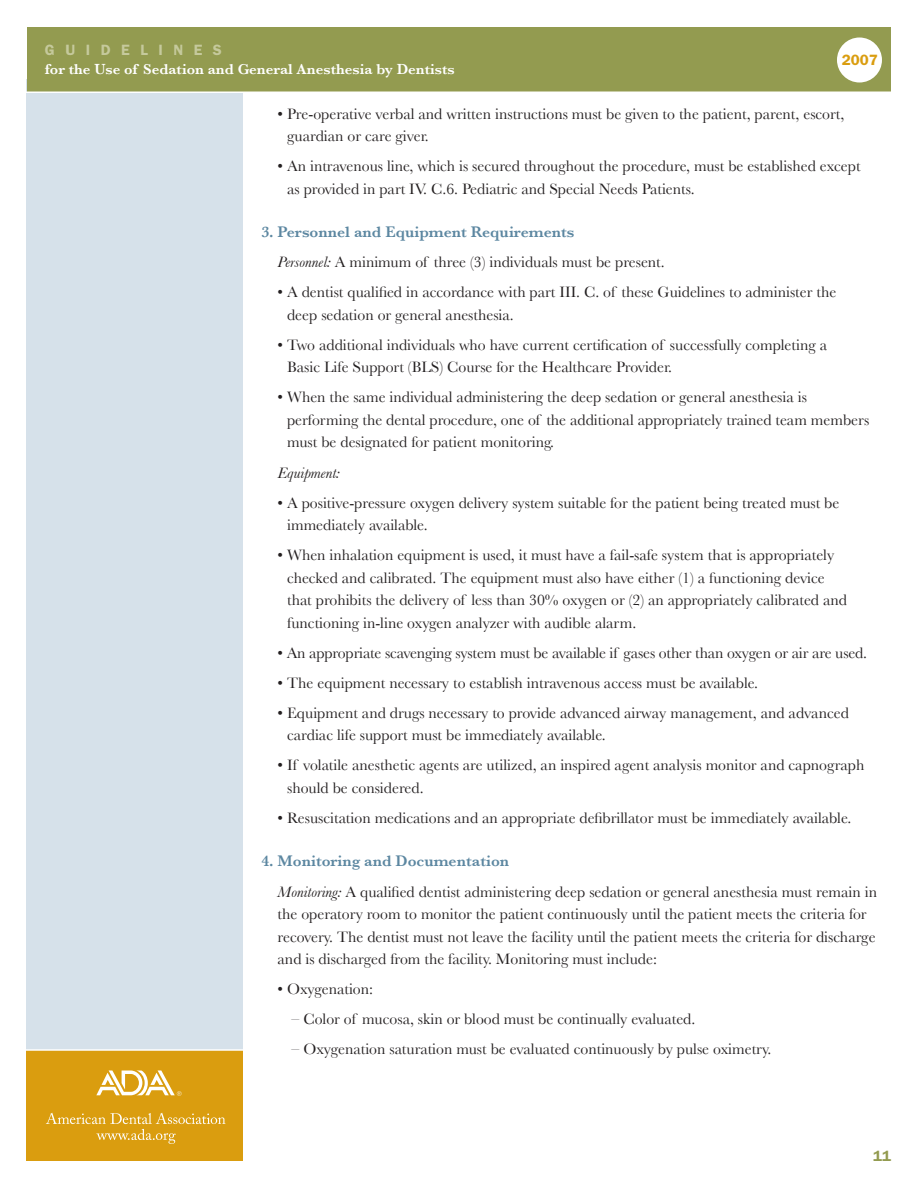
<style>
.page{position:relative;width:918px;height:1188px;background:#fff}
.page>*{position:absolute;margin:0;border:0;box-sizing:border-box;transform-origin:0 0}
.t1{font:15.75px/22.5px "Baskerville";color:#231f20}
.t2{font:italic 15.75px "Baskerville";color:#231f20}
.t3{font:600 15px "Baskerville";color:#fff}
.t4{font:600 15px "Franklin Gothic";letter-spacing:.7em;color:#c5c99c}
.t5{font:600 15px "Franklin Gothic";color:#da9d0f}
.t6{font:600 15px "Franklin Gothic";color:#939b50}
.s1{font-weight:600;color:#5c87a1}
.s2{font-style:italic}
</style>
<div class="page">
<div style="left:27px;top:80px;width:216px;height:971px;background:#d6e1ea"></div>
<div style="left:27px;top:27px;width:864px;height:64px;background:#939b50"></div>
<div style="left:27px;top:1050px;width:216px;height:111px;background:#da9d0f"></div>
<svg style="left:46px;top:1113px;width:179px;height:31px"></svg>
<svg style="left:96px;top:1070px;width:86px;height:26px"></svg>
<hr style="left:18px;top:1049px;width:313px;height:2px;background:#fff">
<hr style="left:18px;top:92px;width:885px;height:1px;background:#fff">
<div style="left:837px;top:38px;width:45px;height:44px;background:#fff;border-radius:50%"></div>
<p class="t4" style="left:45px;top:41px;width:178px">GUIDELINES</p>
<p class="t3" style="left:45px;top:61px;width:411px">for the Use of Sedation and General Anesthesia by Dentists</p>
<p class="t5" style="left:842px;top:51px;width:37px">2007</p>
<p class="t1" style="left:287px;top:102px;width:559px;text-indent:-10px">• Pre-operative verbal and written instructions must be given to the patient, parent, escort, guardian or care giver.</p>
<p class="t1" style="left:287px;top:155px;width:575px;text-indent:-10px">• An intravenous line, which is secured throughout the procedure, must be established except as provided in part IV. C.6. Pediatric and Special Needs Patients.</p>
<p class="t1" style="left:278px;top:217px;width:389px;line-height:30px;text-indent:-16px"><span class="s1">3. Personnel and Equipment Requirements<br></span><span class="s2">Personnel:</span> A minimum of three (3) individuals must be present.</p>
<p class="t1" style="left:287px;top:281px;width:551px;text-indent:-10px">• A dentist qualified in accordance with part III. C. of these Guidelines to administer the deep sedation or general anesthesia.</p>
<p class="t1" style="left:287px;top:333px;width:542px;text-indent:-10px">• Two additional individuals who have current certification of successfully completing a<br>Basic Life Support (BLS) Course for the Healthcare Provider.</p>
<p class="t1" style="left:287px;top:386px;width:584px;text-indent:-10px">• When the same individual administering the deep sedation or general anesthesia is performing the dental procedure, one of the additional appropriately trained team members must be designated for patient monitoring.</p>
<p class="t2" style="left:278px;top:463px;width:64px">Equipment:</p>
<p class="t1" style="left:287px;top:491px;width:554px;text-indent:-10px">• A positive-pressure oxygen delivery system suitable for the patient being treated must be immediately available.</p>
<p class="t1" style="left:287px;top:544px;width:561px;text-indent:-10px">• When inhalation equipment is used, it must have a fail-safe system that is appropriately checked and calibrated. The equipment must also have either (1) a functioning device that prohibits the delivery of less than 30% oxygen or (2) an appropriately calibrated and functioning in-line oxygen analyzer with audible alarm.</p>
<p class="t1" style="left:278px;top:641px;width:591px">• An appropriate scavenging system must be available if gases other than oxygen or air are used.</p>
<p class="t1" style="left:278px;top:671px;width:482px">• The equipment necessary to establish intravenous access must be available.</p>
<p class="t1" style="left:287px;top:701px;width:563px;text-indent:-10px">• Equipment and drugs necessary to provide advanced airway management, and advanced cardiac life support must be immediately available.</p>
<p class="t1" style="left:287px;top:754px;width:579px;text-indent:-10px">• If volatile anesthetic agents are utilized, an inspired agent analysis monitor and capnograph should be considered.</p>
<p class="t1" style="left:278px;top:806px;width:575px">• Resuscitation medications and an appropriate defibrillator must be immediately available.</p>
<p class="t1" style="left:278px;top:846px;width:601px;line-height:30px;text-indent:-16px"><span class="s1">4. Monitoring and Documentation<br></span><span class="s2">Monitoring:</span> A qualified dentist administering deep sedation or general anesthesia must remain in</p>
<p class="t1" style="left:278px;top:903px;width:599px">the operatory room to monitor the patient continuously until the patient meets the criteria for recovery. The dentist must not leave the facility until the patient meets the criteria for discharge and is discharged from the facility. Monitoring must include:</p>
<p class="t1" style="left:278px;top:978px;width:97px">• Oxygenation:</p>
<p class="t1" style="left:292px;top:1008px;width:405px">– Color of mucosa, skin or blood must be continually evaluated.</p>
<p class="t1" style="left:292px;top:1038px;width:481px">– Oxygenation saturation must be evaluated continuously by pulse oximetry.</p>
<p class="t6" style="left:873px;top:1147px;width:19px">11</p>
</div>
